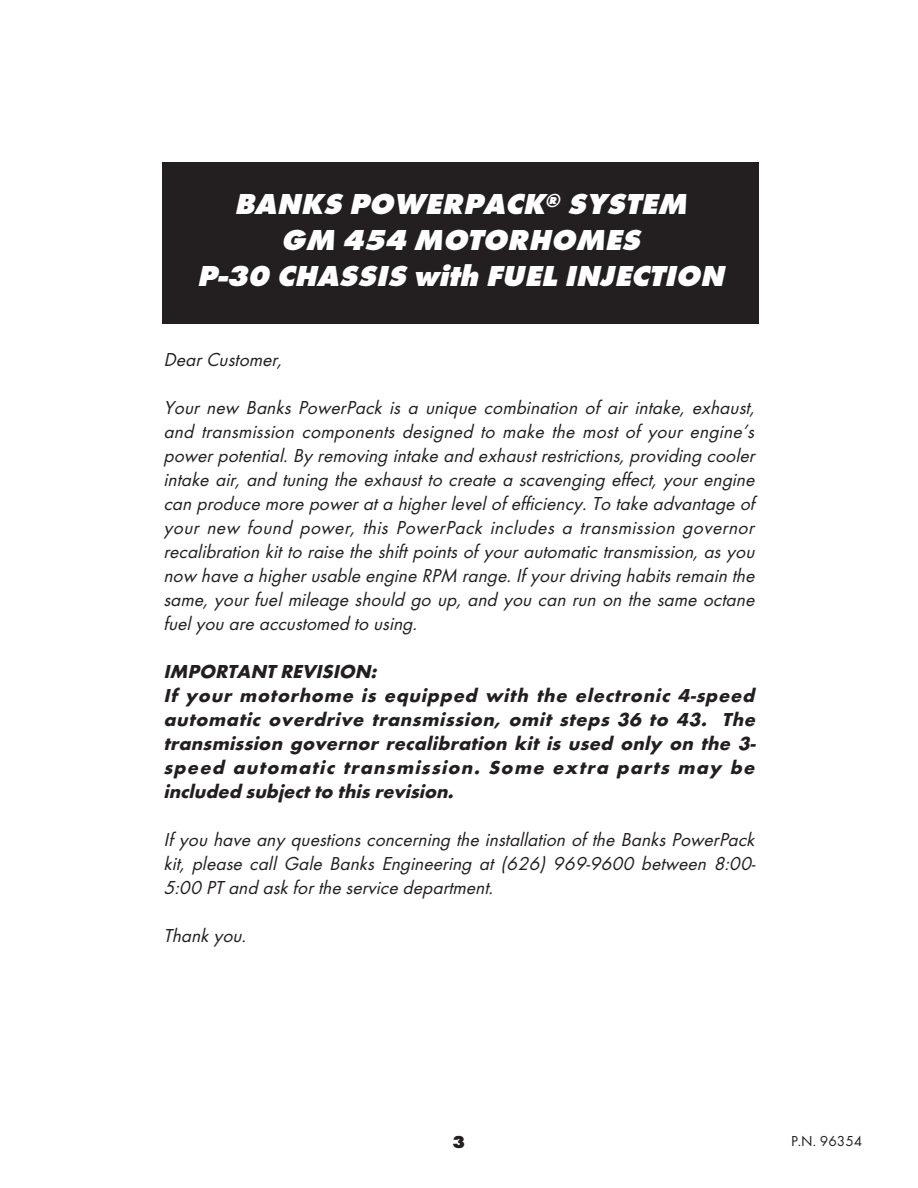
<style>
.page{position:relative;width:918px;height:1188px;background:#fff}
.page>*{position:absolute;margin:0;border:0;box-sizing:border-box;transform-origin:0 0}
.t1{font:italic 800 30px/36px "Futura T";color:#fff;text-align:center}
.t2{font:italic 19.5px/24px "Futura T";color:#231f20}
.t3{font:italic 700 19.5px/24px "Futura T";letter-spacing:.015em;color:#231f20}
.t4{font:800 18px "Futura T";color:#231f20}
.t5{font:15px "Futura T";color:#231f20}
</style>
<div class="page">
<div style="left:162px;top:162px;width:597px;height:162px;background:#231f20"></div>
<h1 class="t1" style="left:197px;top:185px;width:533px">BANKS POWERPACK<sup>®</sup> SYSTEM<br>GM 454 MOTORHOMES<br>P-30 CHASSIS with FUEL INJECTION</h1>
<p class="t2" style="left:164px;top:347px;width:120px">Dear Customer,</p>
<p class="t2" style="left:164px;top:395px;width:595px">Your new Banks PowerPack is a unique combination of air intake, exhaust, and transmission components designed to make the most of your engine’s power potential. By removing intake and exhaust restrictions, providing cooler intake air, and tuning the exhaust to create a scavenging effect, your engine can produce more power at a higher level of efficiency. To take advantage of your new found power, this PowerPack includes a transmission governor recalibration kit to raise the shift points of your automatic transmission, as you now have a higher usable engine RPM range. If your driving habits remain the same, your fuel mileage should go up, and you can run on the same octane fuel you are accustomed to using.</p>
<p class="t3" style="left:164px;top:659px;width:596px">IMPORTANT REVISION:<br>If your motorhome is equipped with the electronic 4-speed automatic overdrive transmission, omit steps 36 to 43. The transmission governor recalibration kit is used only on the 3- speed automatic transmission. Some extra parts may be included subject to this revision.</p>
<p class="t2" style="left:164px;top:827px;width:595px">If you have any questions concerning the installation of the Banks PowerPack kit, please call Gale Banks Engineering at (626) 969-9600 between 8:00-<br>5:00 PT and ask for the service department.</p>
<p class="t2" style="left:164px;top:923px;width:87px">Thank you.</p>
<p class="t4" style="left:453px;top:1131px;width:14px">3</p>
<p class="t5" style="left:791px;top:1132px;width:73px">P.N. 96354</p>
</div>
